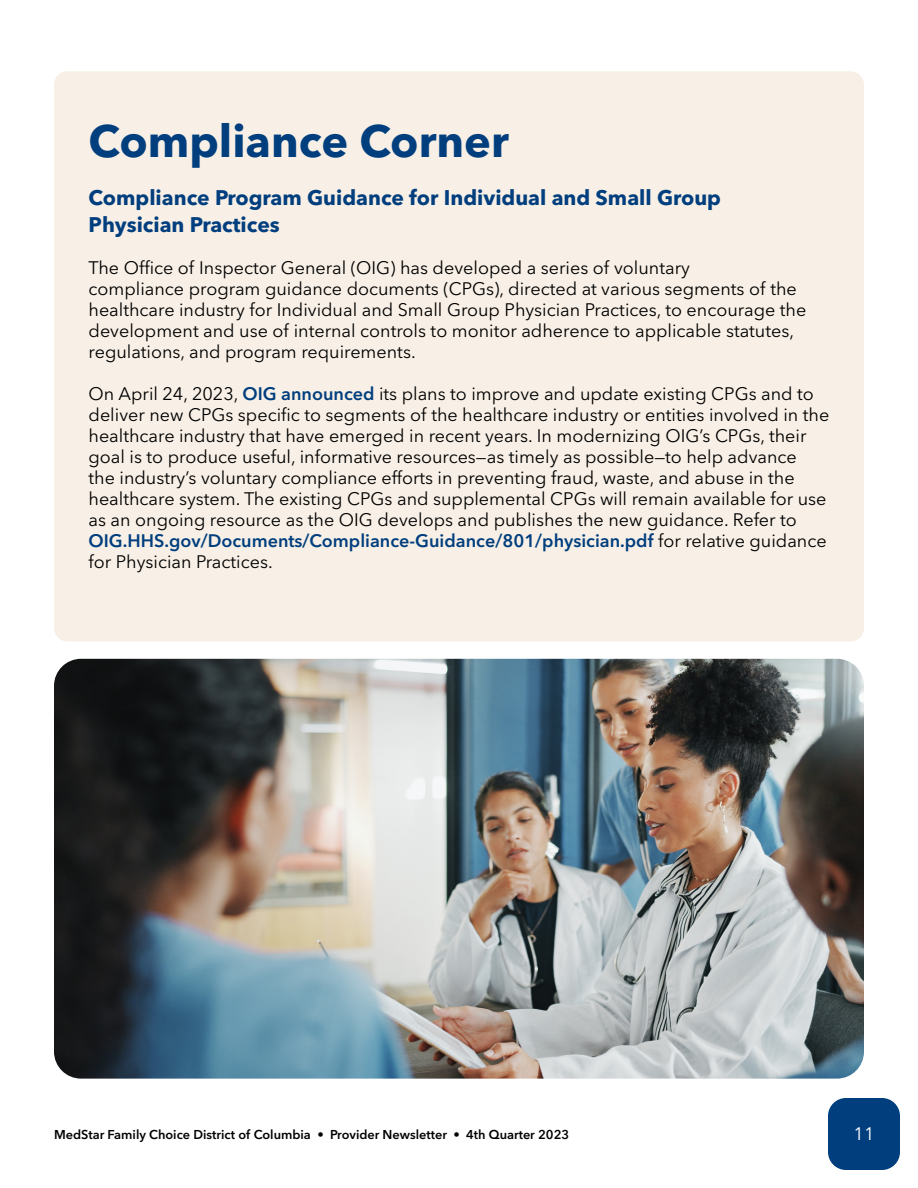
<style>
.page{position:relative;width:918px;height:1188px;background:#fff}
.page>*{position:absolute;margin:0;border:0;box-sizing:border-box;transform-origin:0 0}
.t1{font:700 45px "Avenir Next LT Pro";color:#003e7e}
.Sub_Title{font:700 21px "Avenir Next LT Pro";color:#003e7e}
.t2{font:18px "Avenir Next LT Pro";color:#000}
.t3{font:600 18px "Avenir Next LT Pro";color:#003e7e}
.t4{font:18px "Avenir Next LT Pro";color:#fff}
.t5{font:600 12.75px "Avenir Next LT Pro";color:#000}
.s1{font-weight:600;color:#003e7e}
.s2{font-weight:400;color:#000}
.s3{font-weight:400}
</style>
<div class="page">
<div style="left:54px;top:71px;width:810px;height:571px;background:#f8f0e6;border-radius:14px"></div>
<img style="left:54px;top:659px;width:810px;height:420px">
<div style="left:828px;top:1098px;width:72px;height:72px;background:#003e7e;border-radius:18px"></div>
<h1 class="t1" style="left:89px;top:114px;width:422px">Compliance Corner</h1>
<p class="Sub_Title" style="left:89px;top:185px;width:634px">Compliance Program Guidance for Individual and Small Group</p>
<p class="Sub_Title" style="left:89px;top:212px;width:193px">Physician Practices</p>
<p class="t2" style="left:89px;top:257px;width:603px">The Office of Inspector General (OIG) has developed a series of voluntary</p>
<p class="t2" style="left:89px;top:278px;width:710px">compliance program guidance documents (CPGs), directed at various segments of the</p>
<p class="t2" style="left:89px;top:299px;width:719px">healthcare industry for Individual and Small Group Physician Practices, to encourage the</p>
<p class="t2" style="left:89px;top:320px;width:707px">development and use of internal controls to monitor adherence to applicable statutes,</p>
<p class="t2" style="left:89px;top:341px;width:329px">regulations, and program requirements.</p>
<p class="t2" style="left:89px;top:383px;width:727px">On April 24, 2023, <span class="s1">OIG announced</span> its plans to improve and update existing CPGs and to</p>
<p class="t2" style="left:89px;top:404px;width:742px">deliver new CPGs specific to segments of the healthcare industry or entities involved in the</p>
<p class="t2" style="left:89px;top:425px;width:719px">healthcare industry that have emerged in recent years. In modernizing OIG’s CPGs, their</p>
<p class="t2" style="left:89px;top:446px;width:710px">goal is to produce useful, informative resources—as timely as possible—to help advance</p>
<p class="t2" style="left:89px;top:467px;width:708px">the industry’s voluntary compliance efforts in preventing fraud, waste, and abuse in the</p>
<p class="t2" style="left:89px;top:488px;width:740px">healthcare system. The existing CPGs and supplemental CPGs will remain available for use</p>
<p class="t2" style="left:89px;top:509px;width:710px">as an ongoing resource as the OIG develops and publishes the new guidance. Refer to</p>
<p class="t3" style="left:89px;top:530px;width:740px">OIG.HHS.gov/Documents/Compliance-Guidance/801/physician.pdf <span class="s2">for relative guidance</span></p>
<p class="t2" style="left:89px;top:551px;width:186px">for Physician Practices.</p>
<p class="t5" style="left:54px;top:1126px;width:517px">MedStar Family Choice District of Columbia <span class="s3">•</span> Provider Newsletter • 4th Quarter 2023</p>
<p class="t4" style="left:854px;top:1123px;width:22px">11</p>
</div>
